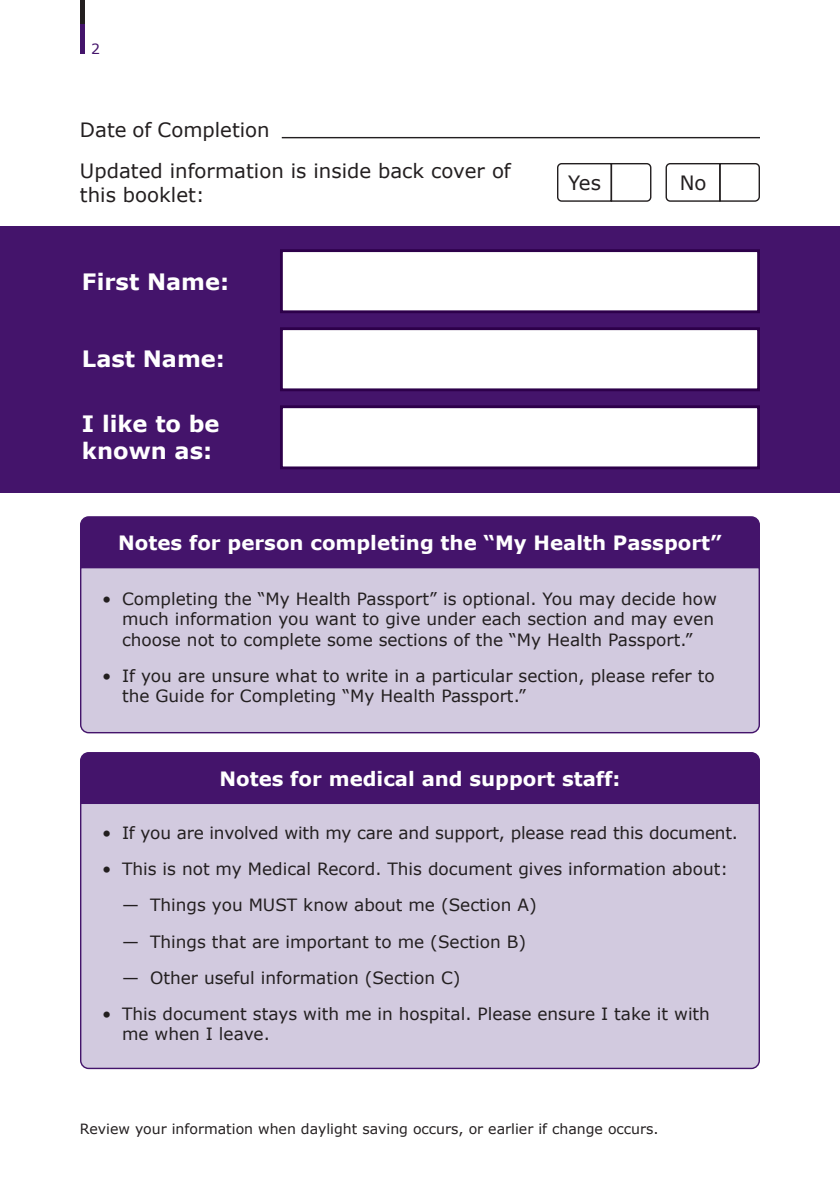
<style>
.page{position:relative;width:840px;height:1191px;background:#fff}
.page>*{position:absolute;margin:0;border:0;box-sizing:border-box;transform-origin:0 0}
.t1{font:700 22.6px/27px "Verdana";color:#fff}
.H1_-_Centered{font:700 19.8px "Verdana";color:#fff}
.Body_Copy{font:19.8px/23.6px "Verdana";color:#231f20}
.Body_Copy_-_Centered{font:19.8px "Verdana";color:#231f20}
.t2{font:17px/20.2px "Verdana";color:#231f20}
.t3{font:14px "Verdana";color:#231f20}
.t4{font:14px "Verdana";color:#44146b}
</style>
<div class="page">
<hr style="left:281px;top:137px;width:478px;height:1px;background:#231f20">
<div style="left:80px;top:569px;width:680px;height:165px;background:#d2cadf"></div>
<div style="left:80px;top:516px;width:680px;height:53px;background:#44146b"></div>
<div style="left:0;top:226px;width:839px;height:267px;background:#44146b"></div>
<div style="left:80px;top:804px;width:680px;height:265px;background:#d2cadf"></div>
<div style="left:80px;top:752px;width:680px;height:52px;background:#44146b"></div>
<svg style="left:557px;top:163px;width:94px;height:39px"></svg>
<svg style="left:665px;top:163px;width:95px;height:39px"></svg>
<svg style="left:280px;top:249px;width:480px;height:64px;background:#eae5ed"></svg>
<svg style="left:280px;top:327px;width:480px;height:64px;background:#eae5ed"></svg>
<svg style="left:280px;top:405px;width:480px;height:65px;background:#e7e2ea"></svg>
<hr style="left:80px;top:24px;width:4px;height:30px;background:#44146b">
<hr style="left:80px;top:0;width:4px;height:24px;background:#231f20">
<p class="t4" style="left:91px;top:40px;width:10px">2</p>
<p class="Body_Copy" style="left:80px;top:118px;width:191px">Date of Completion</p>
<p class="Body_Copy" style="left:80px;top:159px;width:432px">Updated information is inside back cover of this booklet:</p>
<h1 class="t1" style="left:82px;top:268px;width:149px">First Name:</h1>
<h1 class="t1" style="left:82px;top:346px;width:144px">Last Name:</h1>
<h1 class="t1" style="left:82px;top:411px;width:139px">I like to be known as:</h1>
<p class="Body_Copy_-_Centered" style="left:567px;top:170px;width:34px">Yes</p>
<p class="Body_Copy_-_Centered" style="left:679px;top:170px;width:28px">No</p>
<p class="H1_-_Centered" style="left:118px;top:530px;width:604px">Notes for person completing the “My Health Passport”</p>
<p class="t2" style="left:122px;top:589px;width:596px;text-indent:-20px">• Completing the “My Health Passport” is optional. You may decide how much information you want to give under each section and may even choose not to complete some sections of the “My Health Passport.”</p>
<p class="t2" style="left:122px;top:666px;width:593px;text-indent:-20px">• If you are unsure what to write in a particular section, please refer to the Guide for Completing “My Health Passport.”</p>
<p class="H1_-_Centered" style="left:219px;top:766px;width:402px">Notes for medical and support staff:</p>
<p class="t2" style="left:102px;top:822px;width:637px">• If you are involved with my care and support, please read this document.</p>
<p class="t2" style="left:102px;top:859px;width:627px">• This is not my Medical Record. This document gives information about:</p>
<p class="t2" style="left:122px;top:895px;width:416px">— Things you MUST know about me (Section A)</p>
<p class="t2" style="left:122px;top:931px;width:405px">— Things that are important to me (Section B)</p>
<p class="t2" style="left:122px;top:967px;width:340px">— Other useful information (Section C)</p>
<p class="t2" style="left:122px;top:1004px;width:589px;text-indent:-20px">• This document stays with me in hospital. Please ensure I take it with me when I leave.</p>
<p class="t3" style="left:80px;top:1120px;width:580px">Review your information when daylight saving occurs, or earlier if change occurs.</p>
</div>
